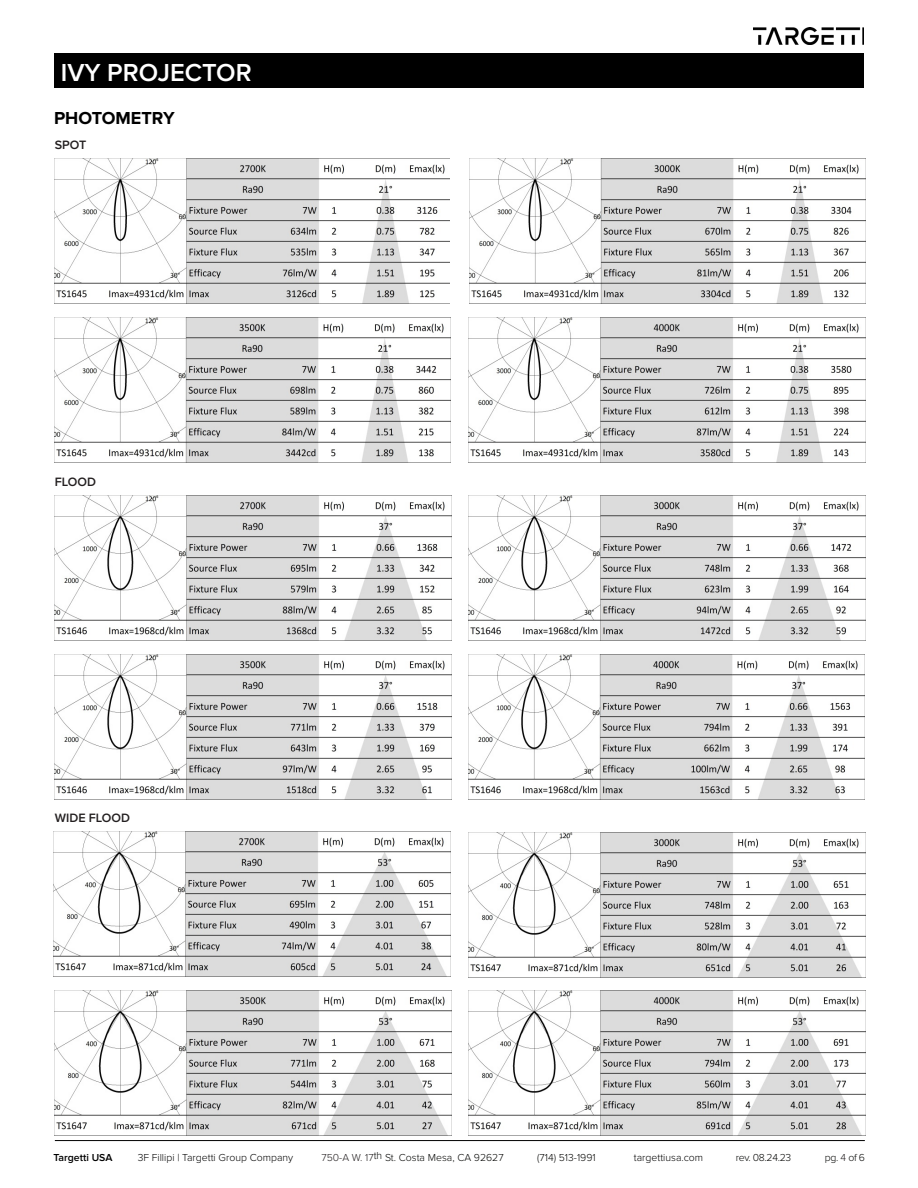
<style>
.page{position:relative;width:918px;height:1188px;background:#fff}
.page>*{position:absolute;margin:0;border:0;box-sizing:border-box;transform-origin:0 0}
.t1{font:600 25.5px "Proxima Nova";color:#fff}
.t2{font:700 18px "Proxima Nova";color:#000}
.t3{font:600 12.6px "Proxima Nova";color:#231f20}
.t4{font:300 10.5px "Proxima Nova";color:#040503}
.t5{font:300 10.5px "Proxima Nova";color:#000}
.t6{font:600 10.5px "Proxima Nova";color:#000}
.s1{color:#231f20}
</style>
<div class="page">
<div style="left:54px;top:53px;width:810px;height:34px;background:#000"></div>
<img style="left:753px;top:27px;width:111px;height:18px">
<hr style="left:55px;top:1140px;width:810px;height:1px;background:#000">
<img style="left:55px;top:159px;width:395px;height:145px">
<img style="left:469px;top:159px;width:397px;height:145px">
<img style="left:54px;top:318px;width:397px;height:145px">
<img style="left:469px;top:318px;width:396px;height:145px">
<img style="left:55px;top:496px;width:397px;height:144px">
<img style="left:469px;top:496px;width:396px;height:144px">
<img style="left:55px;top:654px;width:397px;height:145px">
<img style="left:468px;top:654px;width:397px;height:145px">
<img style="left:54px;top:832px;width:396px;height:145px">
<img style="left:469px;top:832px;width:397px;height:145px">
<img style="left:55px;top:990px;width:397px;height:145px">
<img style="left:469px;top:990px;width:397px;height:145px">
<h1 class="t1" style="left:61px;top:57px;width:193px">IVY PROJECTOR</h1>
<p class="t2" style="left:54px;top:108px;width:122px">PHOTOMETRY</p>
<p class="t3" style="left:55px;top:137px;width:33px">SPOT</p>
<p class="t3" style="left:55px;top:475px;width:43px">FLOOD</p>
<p class="t3" style="left:55px;top:811px;width:77px">WIDE FLOOD</p>
<p class="t6" style="left:53px;top:1151px;width:61px">Targetti USA</p>
<p class="t5" style="left:138px;top:1151px;width:157px">3F Fillipi | Targetti Group Company</p>
<p class="t4" style="left:321px;top:1151px;width:184px"><span class="s1">750-A W. 17</span>th St. Costa Mesa, CA 92627</p>
<p class="t4" style="left:537px;top:1151px;width:60px">(714) 513-1991</p>
<p class="t5" style="left:634px;top:1151px;width:71px">targettiusa.com</p>
<p class="t4" style="left:736px;top:1151px;width:57px">rev. 08.24.23</p>
<p class="t4" style="left:825px;top:1151px;width:42px">pg. <span class="s1">4</span> of 6</p>
</div>
